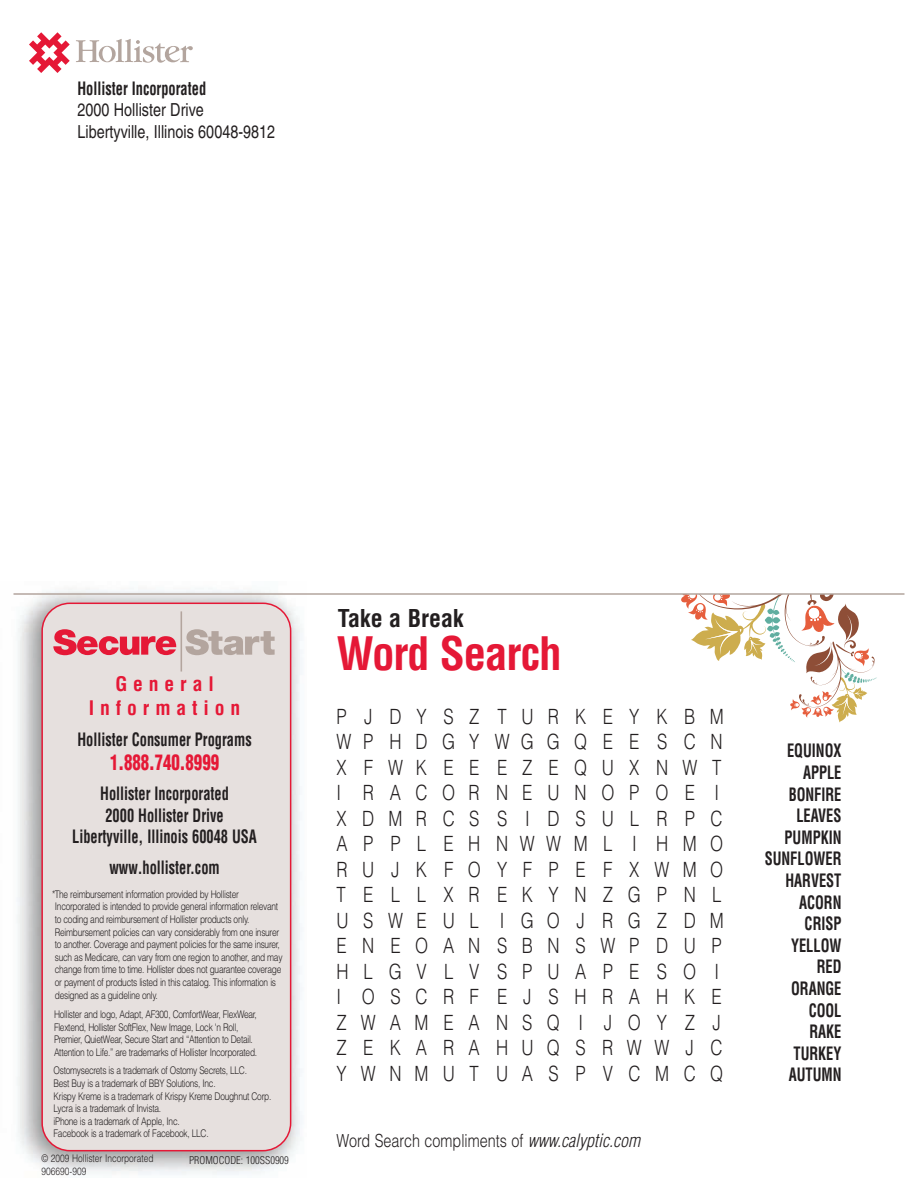
<style>
.page{position:relative;width:918px;height:1188px;background:#fff}
.page>*{position:absolute;margin:0;border:0;box-sizing:border-box;transform-origin:0 0}
.t1{font:700 condensed 45px "Helvetica";letter-spacing:-.025em;color:#e51836}
.t2{font:700 condensed 24px "Helvetica";color:#231f20}
.t3{font:300 21px/25.5px "Helvetica";letter-spacing:.92em;color:#231f20;scale:.8 1}
.t4{font:900 condensed 21px "Helvetica";color:#e51836;scale:.8 1}
.t5{font:700 condensed 19.65px/23.5px "Helvetica";letter-spacing:.3em;color:#e51836;text-align:center}
.t6{font:700 condensed 18px/21.6px "Helvetica";color:#231f20;text-align:center;scale:.8 1}
.t7{font:18px/21.6px "Helvetica";color:#231f20;scale:.8 1}
.t8{font:300 18px "Helvetica";color:#231f20;scale:.8 1}
.t9{font:300 10.5px/12.6px "Helvetica";letter-spacing:-.035em;color:#231f20;scale:.8 1}
.t10{font:300 10.5px/12.6px "Helvetica";color:#231f20;scale:.8 1}
.t11{font:300 condensed 10.5px "Helvetica";color:#231f20}
.s1{font-style:italic;font-stretch:condensed}
</style>
<div class="page">
<svg style="left:681px;top:595px;width:196px;height:127px"></svg>
<img style="left:13px;top:589px;width:289px;height:586px">
<svg style="left:29px;top:32px;width:41px;height:41px"></svg>
<svg style="left:76px;top:39px;width:117px;height:24px"></svg>
<div style="left:41px;top:603px;width:250px;height:548px;background:#e6e0de"></div>
<svg style="left:53px;top:629px;width:123px;height:26px;background:#e57b89"></svg>
<svg style="left:185px;top:629px;width:90px;height:26px;background:#cabfba"></svg>
<hr style="left:181px;top:611px;width:1px;height:61px;background:#b3a59e">
<hr style="left:14px;top:593px;width:890px;height:2px;background:#b3a59e">
<h3 class="t6" style="left:77px;top:77px;width:162px">Hollister Incorporated</h3>
<h3 class="t7" style="left:77px;top:101px;width:249px">2000 Hollister Drive<br>Libertyville, Illinois 60048-9812</h3>
<h3 class="t5" style="left:89px;top:673px;width:153px">General<br>Information</h3>
<h3 class="t6" style="left:77px;top:729px;width:219px">Hollister Consumer Programs</h3>
<h3 class="t4" style="left:110px;top:750px;width:138px">1.888.740.8999</h3>
<h3 class="t6" style="left:72px;top:783px;width:232px">Hollister Incorporated<br>2000 Hollister Drive<br>Libertyville, Illinois 60048 USA</h3>
<h3 class="t6" style="left:109px;top:857px;width:139px">www.hollister.com</h3>
<p class="t9" style="left:52px;top:888px;width:290px">*The reimbursement information provided by Hollister Incorporated is intended to provide general information relevant to coding and reimbursement of Hollister products only.<br>Reimbursement policies can vary considerably from one insurer to another. Coverage and payment policies for the same insurer, such as Medicare, can vary from one region to another, and may change from time to time. Hollister does not guarantee coverage or payment of products listed in this catalog. This information is designed as a guideline only.</p>
<p class="t9" style="left:54px;top:1008px;width:256px">Hollister and logo, Adapt, AF300, ComfortWear, FlexWear, Flextend, Hollister SoftFlex, New Image, Lock 'n Roll, Premier, QuietWear, Secure Start and “Attention to Detail.<br>Attention to Life.” are trademarks of Hollister Incorporated.</p>
<p class="t9" style="left:54px;top:1064px;width:274px">Ostomysecrets is a trademark of Ostomy Secrets, LLC.<br>Best Buy is a trademark of BBY Solutions, Inc.<br>Krispy Kreme is a trademark of Krispy Kreme Doughnut Corp.<br>Lycra is a trademark of Invista.<br>iPhone is a trademark of Apple, Inc.<br>Facebook is a trademark of Facebook, LLC.</p>
<p class="t10" style="left:42px;top:1153px;width:141px">© 2009 Hollister Incorporated<br>906690-909</p>
<p class="t11" style="left:189px;top:1154px;width:101px">PROMOCODE: 100SS0909</p>
<h2 class="t2" style="left:338px;top:604px;width:128px">Take a Break</h2>
<h1 class="t1" style="left:337px;top:628px;width:227px">Word Search</h1>
<p class="t3" style="left:337px;top:704px;width:485px">PJDYSZTURKEYKBM<br>WPHDGYWGGQEE S CN<br>XFWKEE EZEQUXNWT<br>I RACORNEUNOPOE I<br>XDMRCS S IDSULRPC<br>APPL EHNWWML I HMO<br>RUJKFOYFPEFXWMO<br>TELLXREKYNZGPNL<br>USWEUL IGOJ RGZDM<br>ENEOANSBNSWPDUP<br>HLGVLVSPUAPESO I<br>I OSCRF EJSHRAHKE<br>ZWAMEANSQ I JOY Z J<br>ZEKARAHUQSRWWJC<br>YWNMUT UAS P VCMCQ</p>
<h3 class="t8" style="left:337px;top:1130px;width:381px">Word Search compliments of <span class="s1">www.calyptic.com</span></h3>
<h3 class="t6" style="left:765px;top:740px;width:98px;text-align:right">EQUINOX<br>APPLE<br>BONFIRE<br>LEAVES<br>PUMPKIN<br>SUNFLOWER<br>HARVEST<br>ACORN<br>CRISP<br>YELLOW<br>RED<br>ORANGE<br>COOL<br>RAKE<br>TURKEY<br>AUTUMN</h3>
</div>
